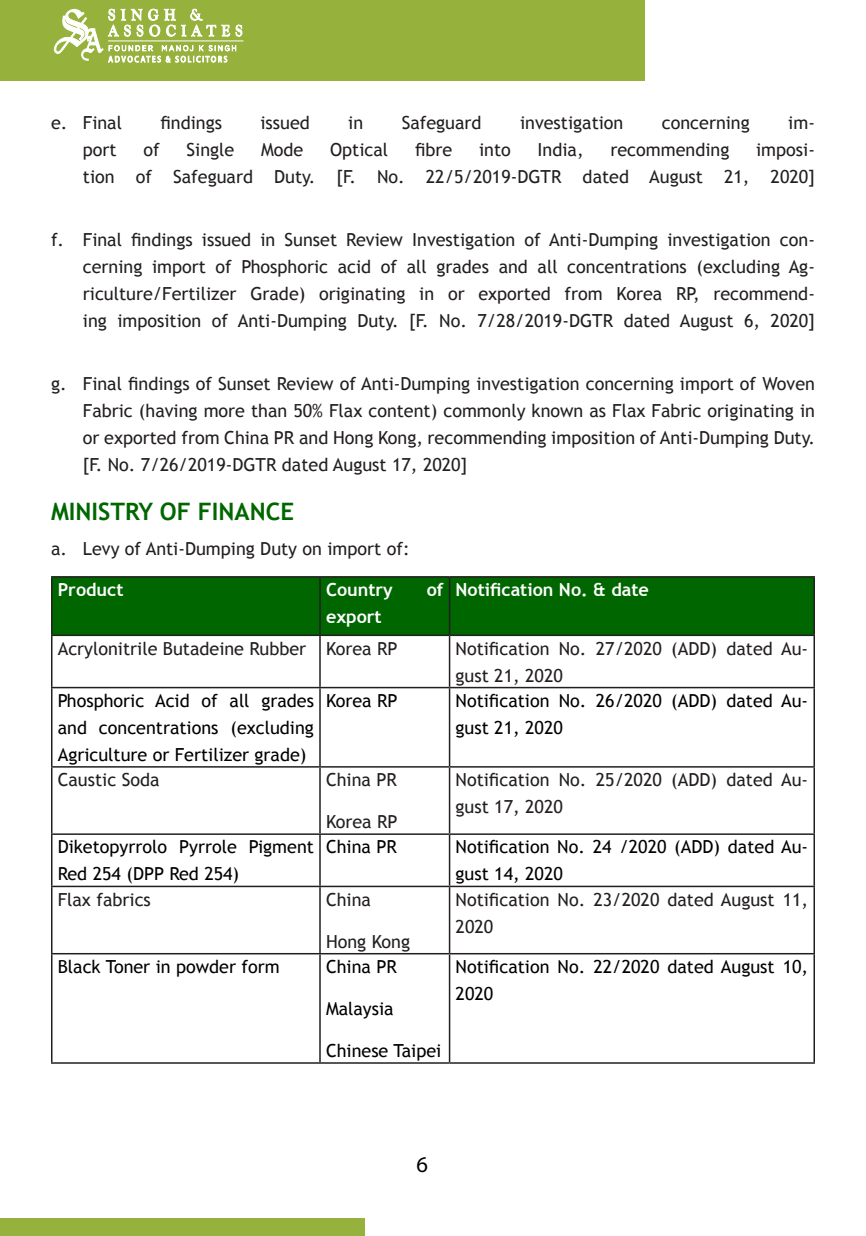
<style>
.page{position:relative;width:866px;height:1236px;background:#fff}
.page>*{position:absolute;margin:0;border:0;box-sizing:border-box;transform-origin:0 0}
.t1{font:700 24px "Trebuchet MS";color:#060}
.t2{font:22.5px "Myriad Pro";color:#000}
.List_Paragraph{font:18px/27px "Trebuchet MS";color:#231f20}
.List_Paragraph-2{font:18px/27px "Trebuchet MS";color:#000}
.List_Paragraph-3{font:700 18px "Trebuchet MS";color:#fff}
</style>
<div class="page">
<div style="left:0;top:0;width:645px;height:81px;background:#96b13c"></div>
<div style="left:0;top:1218px;width:364px;height:18px;background:#96b13c"></div>
<svg style="left:54px;top:8px;width:189px;height:55px"></svg>
<div style="left:52px;top:578px;width:761px;height:56px;background:#060"></div>
<hr style="left:51px;top:576px;width:269px;height:2px;background:#231f20">
<hr style="left:51px;top:578px;width:1px;height:56px;background:#231f20">
<hr style="left:320px;top:576px;width:130px;height:2px;background:#231f20">
<hr style="left:319px;top:578px;width:2px;height:56px;background:#231f20">
<hr style="left:450px;top:576px;width:365px;height:2px;background:#231f20">
<hr style="left:449px;top:578px;width:1px;height:56px;background:#231f20">
<hr style="left:813px;top:578px;width:2px;height:56px;background:#231f20">
<hr style="left:51px;top:634px;width:269px;height:2px;background:#231f20">
<hr style="left:51px;top:636px;width:1px;height:51px;background:#231f20">
<hr style="left:320px;top:634px;width:130px;height:2px;background:#231f20">
<hr style="left:319px;top:636px;width:2px;height:51px;background:#231f20">
<hr style="left:450px;top:634px;width:365px;height:2px;background:#231f20">
<hr style="left:449px;top:636px;width:1px;height:51px;background:#231f20">
<hr style="left:813px;top:636px;width:2px;height:51px;background:#231f20">
<hr style="left:51px;top:687px;width:269px;height:1px;background:#231f20">
<hr style="left:51px;top:688px;width:1px;height:78px;background:#231f20">
<hr style="left:320px;top:687px;width:130px;height:1px;background:#231f20">
<hr style="left:319px;top:688px;width:2px;height:78px;background:#231f20">
<hr style="left:450px;top:687px;width:365px;height:1px;background:#231f20">
<hr style="left:449px;top:688px;width:1px;height:78px;background:#231f20">
<hr style="left:813px;top:688px;width:2px;height:78px;background:#231f20">
<hr style="left:51px;top:766px;width:269px;height:2px;background:#231f20">
<hr style="left:51px;top:768px;width:1px;height:65px;background:#231f20">
<hr style="left:320px;top:766px;width:130px;height:2px;background:#231f20">
<hr style="left:319px;top:768px;width:2px;height:65px;background:#231f20">
<hr style="left:450px;top:766px;width:365px;height:2px;background:#231f20">
<hr style="left:449px;top:768px;width:1px;height:65px;background:#231f20">
<hr style="left:813px;top:768px;width:2px;height:65px;background:#231f20">
<hr style="left:51px;top:833px;width:269px;height:2px;background:#231f20">
<hr style="left:51px;top:835px;width:1px;height:51px;background:#231f20">
<hr style="left:320px;top:833px;width:130px;height:2px;background:#231f20">
<hr style="left:319px;top:835px;width:2px;height:51px;background:#231f20">
<hr style="left:450px;top:833px;width:365px;height:2px;background:#231f20">
<hr style="left:449px;top:835px;width:1px;height:51px;background:#231f20">
<hr style="left:813px;top:835px;width:2px;height:51px;background:#231f20">
<hr style="left:51px;top:886px;width:269px;height:1px;background:#231f20">
<hr style="left:51px;top:887px;width:1px;height:66px;background:#231f20">
<hr style="left:320px;top:886px;width:130px;height:1px;background:#231f20">
<hr style="left:319px;top:887px;width:2px;height:66px;background:#231f20">
<hr style="left:450px;top:886px;width:365px;height:1px;background:#231f20">
<hr style="left:449px;top:887px;width:1px;height:66px;background:#231f20">
<hr style="left:813px;top:887px;width:2px;height:66px;background:#231f20">
<hr style="left:51px;top:953px;width:269px;height:1px;background:#231f20">
<hr style="left:51px;top:954px;width:1px;height:108px;background:#231f20">
<hr style="left:320px;top:953px;width:130px;height:1px;background:#231f20">
<hr style="left:319px;top:954px;width:2px;height:108px;background:#231f20">
<hr style="left:450px;top:953px;width:365px;height:1px;background:#231f20">
<hr style="left:449px;top:954px;width:1px;height:108px;background:#231f20">
<hr style="left:813px;top:954px;width:2px;height:108px;background:#231f20">
<hr style="left:51px;top:1062px;width:269px;height:2px;background:#231f20">
<hr style="left:320px;top:1062px;width:130px;height:2px;background:#231f20">
<hr style="left:450px;top:1062px;width:365px;height:2px;background:#231f20">
<p class="List_Paragraph" style="left:51px;top:109px;width:73px">e. Final</p>
<p class="List_Paragraph" style="left:160px;top:109px;width:63px">findings</p>
<p class="List_Paragraph" style="left:260px;top:109px;width:51px">issued</p>
<p class="List_Paragraph" style="left:348px;top:109px;width:16px">in</p>
<p class="List_Paragraph" style="left:402px;top:109px;width:81px">Safeguard</p>
<p class="List_Paragraph" style="left:520px;top:109px;width:105px">investigation</p>
<p class="List_Paragraph" style="left:662px;top:109px;width:89px">concerning</p>
<p class="List_Paragraph" style="left:788px;top:109px;width:28px">im-</p>
<p class="List_Paragraph" style="left:83px;top:136px;width:35px">port</p>
<p class="List_Paragraph" style="left:143px;top:136px;width:18px">of</p>
<p class="List_Paragraph" style="left:187px;top:136px;width:49px">Single</p>
<p class="List_Paragraph" style="left:261px;top:136px;width:44px">Mode</p>
<p class="List_Paragraph" style="left:330px;top:136px;width:60px">Optical</p>
<p class="List_Paragraph" style="left:415px;top:136px;width:39px">fibre</p>
<p class="List_Paragraph" style="left:479px;top:136px;width:33px">into</p>
<p class="List_Paragraph" style="left:538px;top:136px;width:48px">India,</p>
<p class="List_Paragraph" style="left:610px;top:136px;width:120px">recommending</p>
<p class="List_Paragraph" style="left:83px;top:136px;width:734px;text-align:right">imposi-<br>tion of Safeguard Duty. [F. No. 22/5/2019-DGTR dated August 21, 2020]</p>
<p class="List_Paragraph" style="left:83px;top:226px;width:734px;text-align:justify;text-indent:-32px">f. Final findings issued in Sunset Review Investigation of Anti-Dumping investigation con&shy;cerning import of Phosphoric acid of all grades and all concentrations (excluding Ag&shy;riculture/Fertilizer Grade) originating in or exported from Korea RP, recommend&shy;ing imposition of Anti-Dumping Duty. [F. No. 7/28/2019-DGTR dated August 6, 2020]</p>
<p class="List_Paragraph" style="left:83px;top:370px;width:734px;text-align:justify;text-indent:-32px">g. Final findings of Sunset Review of Anti-Dumping investigation concerning import of Woven Fabric (having more than 50% Flax content) commonly known as Flax Fabric originating in or exported from China PR and Hong Kong, recommending imposition of Anti-Dumping Duty. [F. No. 7/26/2019-DGTR dated August 17, 2020]</p>
<h1 class="t1" style="left:51px;top:496px;width:245px">MINISTRY OF FINANCE</h1>
<p class="List_Paragraph" style="left:51px;top:535px;width:360px">a. Levy of Anti-Dumping Duty on import of:</p>
<p class="List_Paragraph-3" style="left:58px;top:578px;width:67px">Product</p>
<p class="List_Paragraph-3" style="left:326px;top:578px;width:68px">Country</p>
<p class="List_Paragraph-3" style="left:427px;top:578px;width:18px">of</p>
<p class="List_Paragraph-3" style="left:326px;top:605px;width:57px">export</p>
<p class="List_Paragraph-3" style="left:456px;top:578px;width:195px">Notification No. &amp; date</p>
<p class="List_Paragraph" style="left:58px;top:635px;width:250px">Acrylonitrile Butadeine Rubber</p>
<p class="List_Paragraph" style="left:326px;top:635px;width:73px">Korea RP</p>
<p class="List_Paragraph" style="left:456px;top:635px;width:354px">Notification No. 27/2020 (ADD) dated Au&shy;gust 21, 2020</p>
<p class="List_Paragraph-2" style="left:58px;top:687px;width:258px;text-align:justify">Phosphoric Acid of all grades and concentrations (excluding Agriculture or Fertilizer grade)</p>
<p class="List_Paragraph-2" style="left:326px;top:687px;width:73px">Korea RP</p>
<p class="List_Paragraph-2" style="left:456px;top:687px;width:354px">Notification No. 26/2020 (ADD) dated Au&shy;gust 21, 2020</p>
<p class="List_Paragraph" style="left:58px;top:766px;width:103px">Caustic Soda</p>
<p class="List_Paragraph" style="left:326px;top:766px;width:72px">China PR</p>
<p class="List_Paragraph" style="left:326px;top:808px;width:73px">Korea RP</p>
<p class="List_Paragraph" style="left:456px;top:766px;width:354px">Notification No. 25/2020 (ADD) dated Au&shy;gust 17, 2020</p>
<p class="List_Paragraph-2" style="left:58px;top:834px;width:258px">Diketopyrrolo Pyrrole Pigment<br>Red 254 (DPP Red 254)</p>
<p class="List_Paragraph-2" style="left:326px;top:834px;width:72px">China PR</p>
<p class="List_Paragraph-2" style="left:456px;top:834px;width:354px">Notification No. 24 /2020 (ADD) dated Au&shy;gust 14, 2020</p>
<p class="List_Paragraph" style="left:58px;top:886px;width:95px">Flax fabrics</p>
<p class="List_Paragraph" style="left:326px;top:886px;width:47px">China</p>
<p class="List_Paragraph" style="left:326px;top:928px;width:86px">Hong Kong</p>
<p class="List_Paragraph" style="left:456px;top:886px;width:354px">Notification No. 23/2020 dated August 11,<br>2020</p>
<p class="List_Paragraph-2" style="left:58px;top:953px;width:223px">Black Toner in powder form</p>
<p class="List_Paragraph-2" style="left:326px;top:953px;width:72px">China PR</p>
<p class="List_Paragraph-2" style="left:326px;top:995px;width:69px">Malaysia</p>
<p class="List_Paragraph-2" style="left:326px;top:1037px;width:117px">Chinese Taipei</p>
<p class="List_Paragraph-2" style="left:456px;top:953px;width:354px">Notification No. 22/2020 dated August 10,<br>2020</p>
<p class="t2" style="left:416px;top:1150px;width:13px">6</p>
</div>
